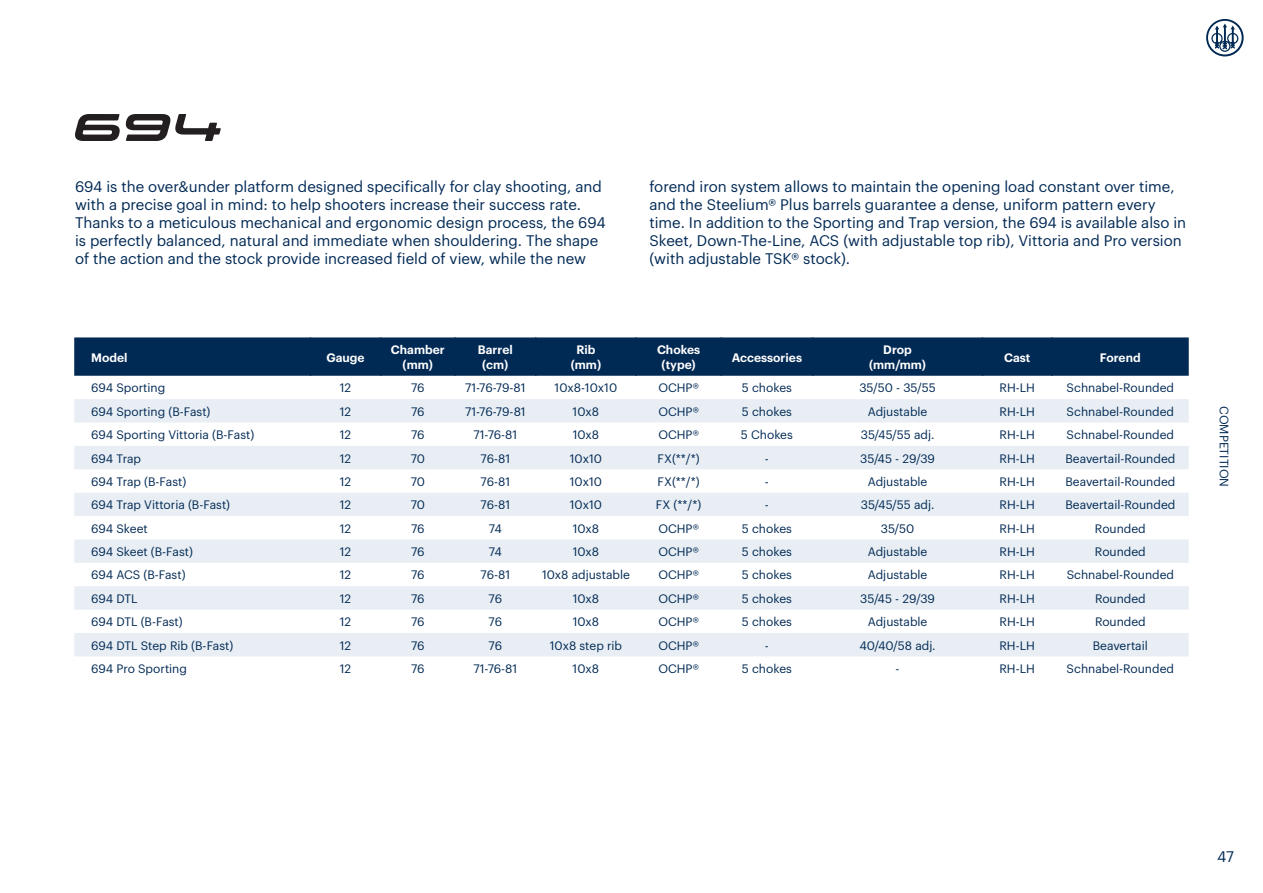
<style>
.page{position:relative;width:1263px;height:893px;background:#fff}
.page>*{position:absolute;margin:0;border:0;box-sizing:border-box;transform-origin:0 0}
.Body{font:15px/18px "Graphik";color:#002954}
.t1{font:12px "Graphik";color:#002954}
.t2{font:600 12px/14.4px "Graphik";color:#fff;text-align:center}
</style>
<div class="page">
<svg style="left:1206px;top:19px;width:37px;height:37px"></svg>
<div style="left:74px;top:337px;width:1115px;height:39px;background:#002954"></div>
<svg style="left:74px;top:399px;width:1115px;height:257px;fill:#e8eef4"></svg>
<hr style="left:310px;top:337px;width:1px;height:39px;background:#002954">
<hr style="left:380px;top:337px;width:1px;height:39px;background:#002954">
<hr style="left:454px;top:337px;width:2px;height:39px;background:#002954">
<hr style="left:535px;top:337px;width:1px;height:39px;background:#002954">
<hr style="left:635px;top:337px;width:2px;height:39px;background:#002954">
<hr style="left:720px;top:337px;width:2px;height:39px;background:#002954">
<hr style="left:812px;top:337px;width:1px;height:39px;background:#002954">
<hr style="left:982px;top:337px;width:1px;height:39px;background:#002954">
<hr style="left:1051px;top:337px;width:2px;height:39px;background:#002954">
<svg style="left:75px;top:114px;width:146px;height:27px"></svg>
<p class="Body" style="left:75px;top:176px;width:532px">694 is the over&amp;under platform designed specifically for clay shooting, and with a precise goal in mind: to help shooters increase their success rate.<br>Thanks to a meticulous mechanical and ergonomic design process, the 694 is perfectly balanced, natural and immediate when shouldering. The shape of the action and the stock provide increased field of view, while the new</p>
<p class="Body" style="left:649px;top:176px;width:538px">forend iron system allows to maintain the opening load constant over time, and the Steelium® Plus barrels guarantee a dense, uniform pattern every time. In addition to the Sporting and Trap version, the 694 is available also in Skeet, Down-The-Line, ACS (with adjustable top rib), Vittoria and Pro version (with adjustable TSK® stock).</p>
<p class="t2" style="left:91px;top:349px;width:38px">Model</p>
<p class="t2" style="left:326px;top:349px;width:40px">Gauge</p>
<p class="t2" style="left:391px;top:342px;width:55px">Chamber (mm)</p>
<p class="t2" style="left:478px;top:342px;width:36px">Barrel</p>
<p class="t2" style="left:482px;top:356px;width:28px">(cm)</p>
<p class="t2" style="left:576px;top:342px;width:21px">Rib</p>
<p class="t2" style="left:571px;top:356px;width:32px">(mm)</p>
<p class="t2" style="left:657px;top:342px;width:45px">Chokes</p>
<p class="t2" style="left:661px;top:356px;width:36px">(type)</p>
<p class="t2" style="left:732px;top:349px;width:72px">Accessories</p>
<p class="t2" style="left:883px;top:342px;width:30px">Drop</p>
<p class="t2" style="left:869px;top:356px;width:58px">(mm/mm)</p>
<p class="t2" style="left:1004px;top:349px;width:28px">Cast</p>
<p class="t2" style="left:1100px;top:349px;width:42px">Forend</p>
<p class="t1" style="left:91px;top:379px;width:76px">694 Sporting</p>
<p class="t1" style="left:340px;top:379px;width:13px">12</p>
<p class="t1" style="left:411px;top:379px;width:15px">76</p>
<p class="t1" style="left:465px;top:379px;width:62px">71-76-79-81</p>
<p class="t1" style="left:555px;top:379px;width:64px">10x8-10x10</p>
<p class="t1" style="left:658px;top:379px;width:42px">OCHP®</p>
<p class="t1" style="left:742px;top:379px;width:52px">5 chokes</p>
<p class="t1" style="left:859px;top:379px;width:78px">35/50 - 35/55</p>
<p class="t1" style="left:999px;top:379px;width:37px">RH-LH</p>
<p class="t1" style="left:1067px;top:379px;width:109px">Schnabel-Rounded</p>
<p class="t1" style="left:91px;top:402px;width:121px">694 Sporting (B-Fast)</p>
<p class="t1" style="left:340px;top:402px;width:13px">12</p>
<p class="t1" style="left:411px;top:402px;width:15px">76</p>
<p class="t1" style="left:465px;top:402px;width:62px">71-76-79-81</p>
<p class="t1" style="left:573px;top:402px;width:28px">10x8</p>
<p class="t1" style="left:658px;top:402px;width:42px">OCHP®</p>
<p class="t1" style="left:742px;top:402px;width:52px">5 chokes</p>
<p class="t1" style="left:868px;top:402px;width:61px">Adjustable</p>
<p class="t1" style="left:999px;top:402px;width:37px">RH-LH</p>
<p class="t1" style="left:1067px;top:402px;width:109px">Schnabel-Rounded</p>
<p class="t1" style="left:91px;top:426px;width:165px">694 Sporting Vittoria (B-Fast)</p>
<p class="t1" style="left:340px;top:426px;width:13px">12</p>
<p class="t1" style="left:411px;top:426px;width:15px">76</p>
<p class="t1" style="left:473px;top:426px;width:45px">71-76-81</p>
<p class="t1" style="left:573px;top:426px;width:28px">10x8</p>
<p class="t1" style="left:658px;top:426px;width:42px">OCHP®</p>
<p class="t1" style="left:741px;top:426px;width:53px">5 Chokes</p>
<p class="t1" style="left:861px;top:426px;width:75px">35/45/55 adj.</p>
<p class="t1" style="left:999px;top:426px;width:37px">RH-LH</p>
<p class="t1" style="left:1067px;top:426px;width:109px">Schnabel-Rounded</p>
<p class="t1" style="left:91px;top:449px;width:51px">694 Trap</p>
<p class="t1" style="left:340px;top:449px;width:13px">12</p>
<p class="t1" style="left:411px;top:449px;width:16px">70</p>
<p class="t1" style="left:481px;top:449px;width:31px">76-81</p>
<p class="t1" style="left:570px;top:449px;width:34px">10x10</p>
<p class="t1" style="left:657px;top:449px;width:44px">FX(**/*)</p>
<p class="t1" style="left:765px;top:449px;width:6px">-</p>
<p class="t1" style="left:860px;top:449px;width:76px">35/45 - 29/39</p>
<p class="t1" style="left:999px;top:449px;width:37px">RH-LH</p>
<p class="t1" style="left:1065px;top:449px;width:111px">Beavertail-Rounded</p>
<p class="t1" style="left:91px;top:473px;width:97px">694 Trap (B-Fast)</p>
<p class="t1" style="left:340px;top:473px;width:13px">12</p>
<p class="t1" style="left:411px;top:473px;width:16px">70</p>
<p class="t1" style="left:481px;top:473px;width:31px">76-81</p>
<p class="t1" style="left:570px;top:473px;width:34px">10x10</p>
<p class="t1" style="left:657px;top:473px;width:44px">FX(**/*)</p>
<p class="t1" style="left:765px;top:473px;width:6px">-</p>
<p class="t1" style="left:868px;top:473px;width:61px">Adjustable</p>
<p class="t1" style="left:999px;top:473px;width:37px">RH-LH</p>
<p class="t1" style="left:1065px;top:473px;width:111px">Beavertail-Rounded</p>
<p class="t1" style="left:91px;top:496px;width:140px">694 Trap Vittoria (B-Fast)</p>
<p class="t1" style="left:340px;top:496px;width:13px">12</p>
<p class="t1" style="left:411px;top:496px;width:16px">70</p>
<p class="t1" style="left:481px;top:496px;width:31px">76-81</p>
<p class="t1" style="left:570px;top:496px;width:34px">10x10</p>
<p class="t1" style="left:656px;top:496px;width:47px">FX (**/*)</p>
<p class="t1" style="left:765px;top:496px;width:6px">-</p>
<p class="t1" style="left:861px;top:496px;width:75px">35/45/55 adj.</p>
<p class="t1" style="left:999px;top:496px;width:37px">RH-LH</p>
<p class="t1" style="left:1065px;top:496px;width:111px">Beavertail-Rounded</p>
<p class="t1" style="left:91px;top:519px;width:58px">694 Skeet</p>
<p class="t1" style="left:340px;top:519px;width:13px">12</p>
<p class="t1" style="left:411px;top:519px;width:15px">76</p>
<p class="t1" style="left:489px;top:519px;width:14px">74</p>
<p class="t1" style="left:573px;top:519px;width:28px">10x8</p>
<p class="t1" style="left:658px;top:519px;width:42px">OCHP®</p>
<p class="t1" style="left:742px;top:519px;width:52px">5 chokes</p>
<p class="t1" style="left:881px;top:519px;width:35px">35/50</p>
<p class="t1" style="left:999px;top:519px;width:37px">RH-LH</p>
<p class="t1" style="left:1095px;top:519px;width:52px">Rounded</p>
<p class="t1" style="left:91px;top:543px;width:103px">694 Skeet (B-Fast)</p>
<p class="t1" style="left:340px;top:543px;width:13px">12</p>
<p class="t1" style="left:411px;top:543px;width:15px">76</p>
<p class="t1" style="left:489px;top:543px;width:14px">74</p>
<p class="t1" style="left:573px;top:543px;width:28px">10x8</p>
<p class="t1" style="left:658px;top:543px;width:42px">OCHP®</p>
<p class="t1" style="left:742px;top:543px;width:52px">5 chokes</p>
<p class="t1" style="left:868px;top:543px;width:61px">Adjustable</p>
<p class="t1" style="left:999px;top:543px;width:37px">RH-LH</p>
<p class="t1" style="left:1095px;top:543px;width:52px">Rounded</p>
<p class="t1" style="left:91px;top:566px;width:96px">694 ACS (B-Fast)</p>
<p class="t1" style="left:340px;top:566px;width:13px">12</p>
<p class="t1" style="left:411px;top:566px;width:15px">76</p>
<p class="t1" style="left:481px;top:566px;width:31px">76-81</p>
<p class="t1" style="left:542px;top:566px;width:89px">10x8 adjustable</p>
<p class="t1" style="left:658px;top:566px;width:42px">OCHP®</p>
<p class="t1" style="left:742px;top:566px;width:52px">5 chokes</p>
<p class="t1" style="left:868px;top:566px;width:61px">Adjustable</p>
<p class="t1" style="left:999px;top:566px;width:37px">RH-LH</p>
<p class="t1" style="left:1067px;top:566px;width:109px">Schnabel-Rounded</p>
<p class="t1" style="left:91px;top:589px;width:48px">694 DTL</p>
<p class="t1" style="left:340px;top:589px;width:13px">12</p>
<p class="t1" style="left:411px;top:589px;width:15px">76</p>
<p class="t1" style="left:489px;top:589px;width:15px">76</p>
<p class="t1" style="left:573px;top:589px;width:28px">10x8</p>
<p class="t1" style="left:658px;top:589px;width:42px">OCHP®</p>
<p class="t1" style="left:742px;top:589px;width:52px">5 chokes</p>
<p class="t1" style="left:860px;top:589px;width:76px">35/45 - 29/39</p>
<p class="t1" style="left:999px;top:589px;width:37px">RH-LH</p>
<p class="t1" style="left:1095px;top:589px;width:52px">Rounded</p>
<p class="t1" style="left:91px;top:613px;width:93px">694 DTL (B-Fast)</p>
<p class="t1" style="left:340px;top:613px;width:13px">12</p>
<p class="t1" style="left:411px;top:613px;width:15px">76</p>
<p class="t1" style="left:489px;top:613px;width:15px">76</p>
<p class="t1" style="left:573px;top:613px;width:28px">10x8</p>
<p class="t1" style="left:658px;top:613px;width:42px">OCHP®</p>
<p class="t1" style="left:742px;top:613px;width:52px">5 chokes</p>
<p class="t1" style="left:868px;top:613px;width:61px">Adjustable</p>
<p class="t1" style="left:999px;top:613px;width:37px">RH-LH</p>
<p class="t1" style="left:1095px;top:613px;width:52px">Rounded</p>
<p class="t1" style="left:91px;top:636px;width:144px">694 DTL Step Rib (B-Fast)</p>
<p class="t1" style="left:340px;top:636px;width:13px">12</p>
<p class="t1" style="left:411px;top:636px;width:15px">76</p>
<p class="t1" style="left:489px;top:636px;width:15px">76</p>
<p class="t1" style="left:550px;top:636px;width:74px">10x8 step rib</p>
<p class="t1" style="left:658px;top:636px;width:42px">OCHP®</p>
<p class="t1" style="left:765px;top:636px;width:6px">-</p>
<p class="t1" style="left:859px;top:636px;width:78px">40/40/58 adj.</p>
<p class="t1" style="left:999px;top:636px;width:37px">RH-LH</p>
<p class="t1" style="left:1093px;top:636px;width:57px">Beavertail</p>
<p class="t1" style="left:91px;top:660px;width:97px">694 Pro Sporting</p>
<p class="t1" style="left:340px;top:660px;width:13px">12</p>
<p class="t1" style="left:411px;top:660px;width:15px">76</p>
<p class="t1" style="left:473px;top:660px;width:45px">71-76-81</p>
<p class="t1" style="left:573px;top:660px;width:28px">10x8</p>
<p class="t1" style="left:658px;top:660px;width:42px">OCHP®</p>
<p class="t1" style="left:742px;top:660px;width:52px">5 chokes</p>
<p class="t1" style="left:895px;top:660px;width:6px">-</p>
<p class="t1" style="left:999px;top:660px;width:37px">RH-LH</p>
<p class="t1" style="left:1067px;top:660px;width:109px">Schnabel-Rounded</p>
<p class="t1" style="left:1233px;top:406px;width:83px;rotate:90deg">COMPETITION</p>
<p class="Body" style="left:1217px;top:846px;width:18px">47</p>
</div>
